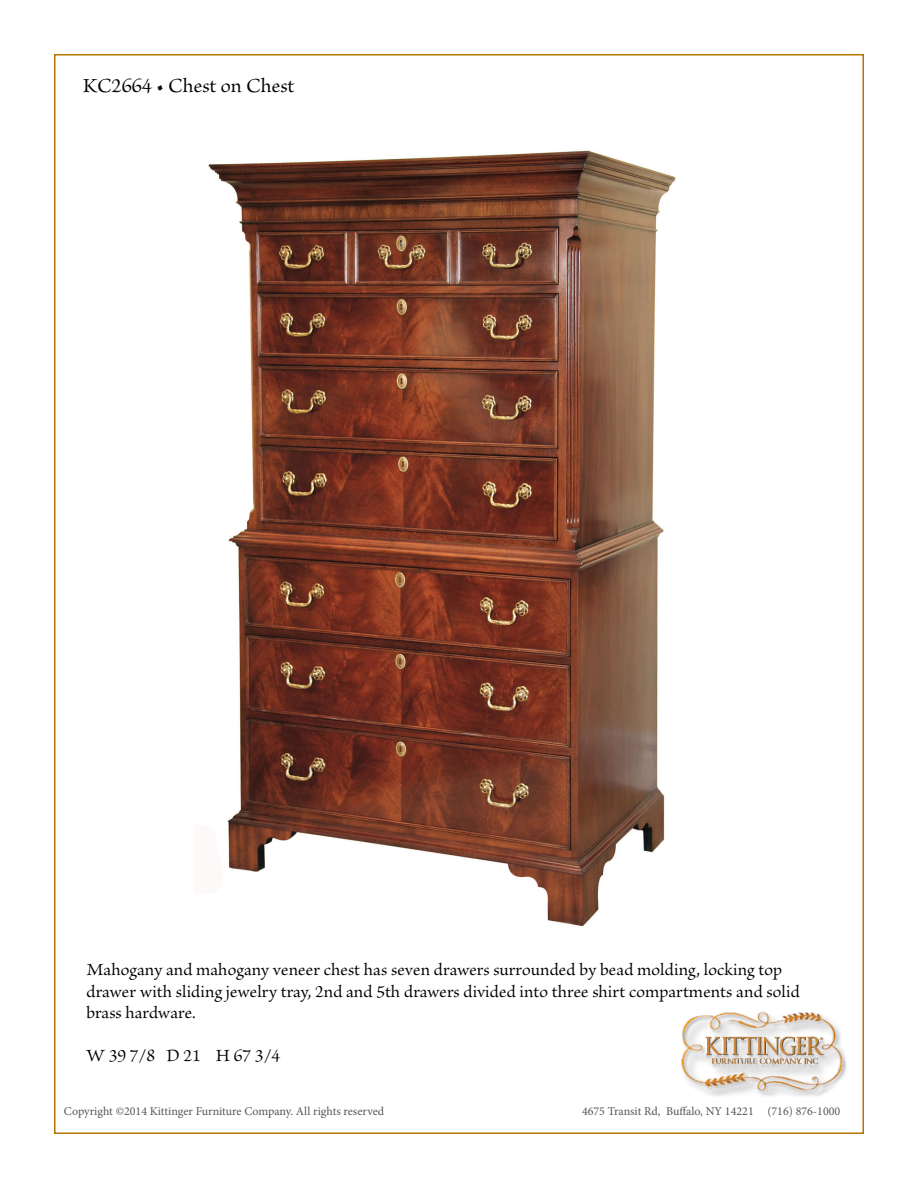
<style>
.page{position:relative;width:918px;height:1188px;background:#fff}
.page>*{position:absolute;margin:0;border:0;box-sizing:border-box;transform-origin:0 0}
.t1{font:21px "Brioso Pro";color:#000}
.t2{font:18px/21.6px "Brioso Pro";color:#000}
.t3{font:12px "Minion Pro";color:#565659}
</style>
<div class="page">
<img style="left:208px;top:150px;width:468px;height:777px">
<img style="left:681px;top:1011px;width:165px;height:85px">
<p class="t1" style="left:83px;top:74px;width:213px">KC2664 • Chest on Chest</p>
<p class="t2" style="left:86px;top:960px;width:715px">Mahogany and mahogany veneer chest has seven drawers surrounded by bead molding, locking top drawer with sliding jewelry tray, 2nd and 5th drawers divided into three shirt compartments and solid brass hardware.</p>
<p class="t2" style="left:86px;top:1046px;width:195px">W 39 7/8 D 21 H 67 3/4</p>
<p class="t3" style="left:64px;top:1103px;width:322px">Copyright ©2014 Kittinger Furniture Company. All rights reserved</p>
<p class="t3" style="left:582px;top:1103px;width:260px">4675 Transit Rd, Buffalo, NY 14221 (716) 876-1000</p>
</div>
